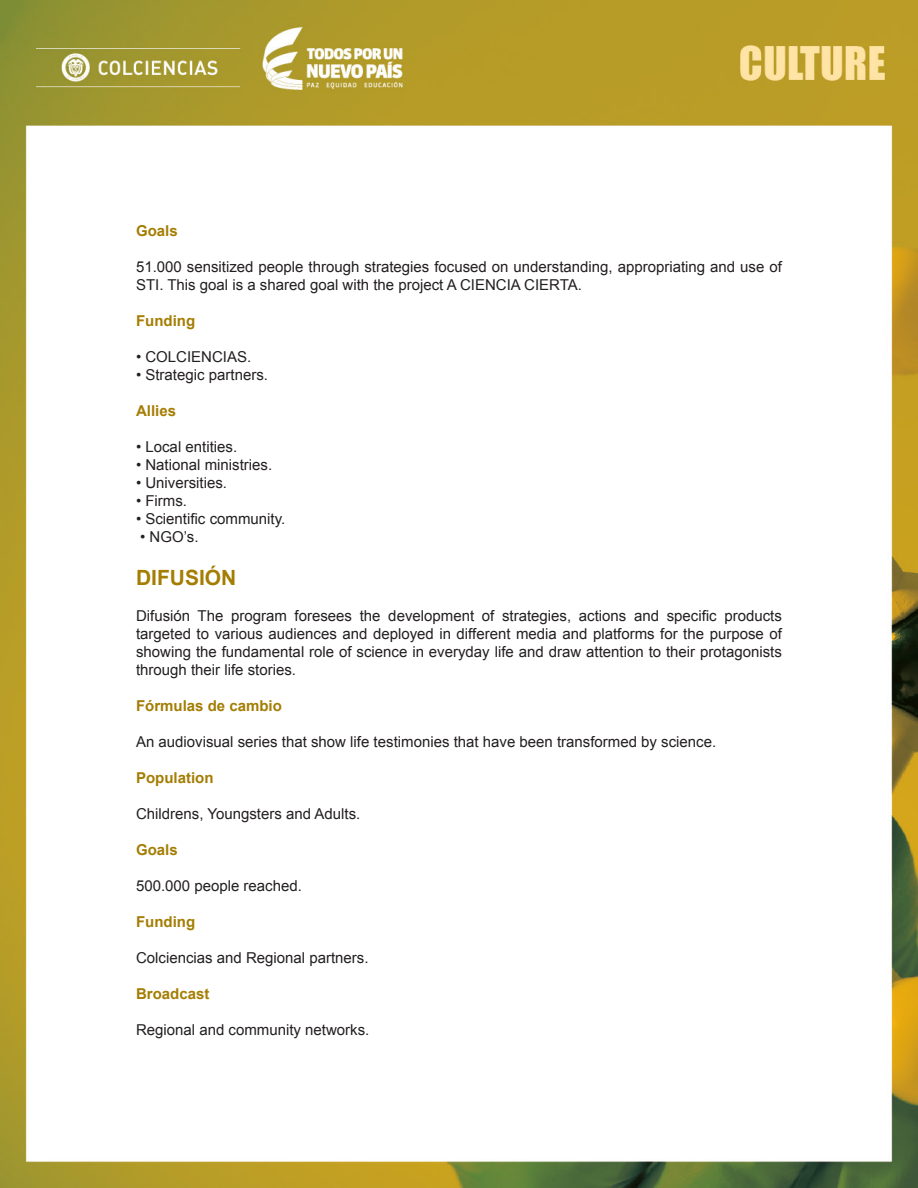
<style>
.page{position:relative;width:918px;height:1188px;background:#fff}
.page>*{position:absolute;margin:0;border:0;box-sizing:border-box;transform-origin:0 0}
.titulo2{font:700 21px "Arial";color:#a47d03}
.t1{font:15px/18px "Arial";color:#231f20}
.t2{font:700 15px "Arial";color:#a47d03}
</style>
<div class="page">
<img style="left:0;top:0;width:918px;height:1188px">
<p class="t2" style="left:136px;top:221px;width:43px">Goals</p>
<p class="t1" style="left:136px;top:258px;width:647px">51.000 sensitized people through strategies focused on understanding, appropriating and use of<br>STI. This goal is a shared goal with the project A CIENCIA CIERTA.</p>
<p class="t2" style="left:136px;top:311px;width:61px">Funding</p>
<p class="t1" style="left:136px;top:348px;width:117px">• COLCIENCIAS.</p>
<p class="t1" style="left:136px;top:366px;width:133px">• Strategic partners.</p>
<p class="t2" style="left:136px;top:401px;width:42px">Allies</p>
<p class="t1" style="left:136px;top:438px;width:103px">• Local entities.</p>
<p class="t1" style="left:136px;top:456px;width:138px">• National ministries.</p>
<p class="t1" style="left:136px;top:474px;width:93px">• Universities.</p>
<p class="t1" style="left:136px;top:492px;width:53px">• Firms.</p>
<p class="t1" style="left:136px;top:510px;width:151px">• Scientific community.</p>
<p class="t1" style="left:140px;top:528px;width:60px">• NGO’s.</p>
<p class="titulo2" style="left:136px;top:564px;width:102px">DIFUSIÓN</p>
<p class="t1" style="left:136px;top:607px;width:647px;text-align:justify">Difusión The program foresees the development of strategies, actions and specific products targeted to various audiences and deployed in different media and platforms for the purpose of showing the fundamental role of science in everyday life and draw attention to their protagonists through their life stories.</p>
<p class="t2" style="left:136px;top:696px;width:147px">Fórmulas de cambio</p>
<p class="t1" style="left:136px;top:733px;width:582px">An audiovisual series that show life testimonies that have been transformed by science.</p>
<p class="t2" style="left:136px;top:768px;width:79px">Population</p>
<p class="t1" style="left:136px;top:805px;width:226px">Childrens, Youngsters and Adults.</p>
<p class="t2" style="left:136px;top:840px;width:43px">Goals</p>
<p class="t1" style="left:136px;top:877px;width:167px">500.000 people reached.</p>
<p class="t2" style="left:136px;top:912px;width:61px">Funding</p>
<p class="t1" style="left:136px;top:949px;width:234px">Colciencias and Regional partners.</p>
<p class="t2" style="left:136px;top:984px;width:75px">Broadcast</p>
<p class="t1" style="left:136px;top:1021px;width:235px">Regional and community networks.</p>
</div>
